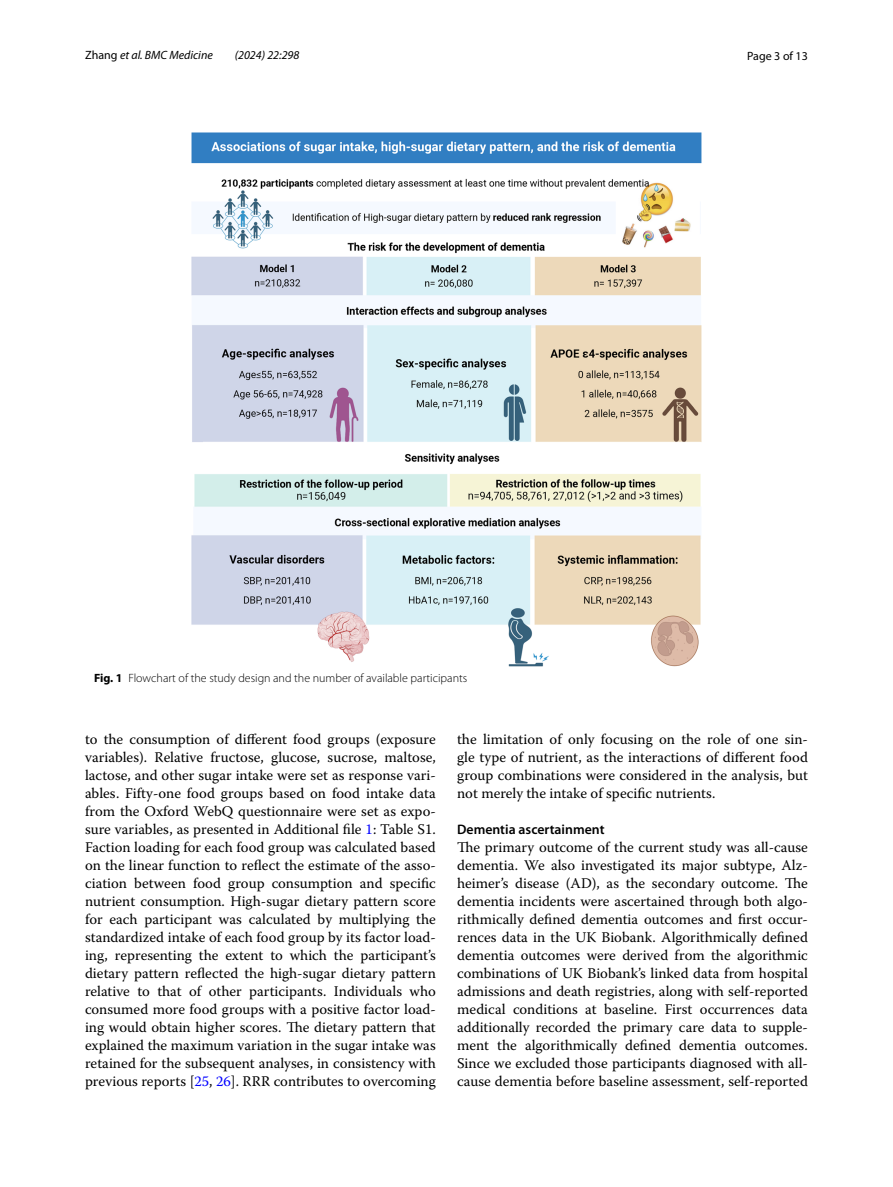
<style>
.page{position:relative;width:893px;height:1187px;background:#fff}
.page>*{position:absolute;margin:0;border:0;box-sizing:border-box;transform-origin:0 0}
.t1{font:14.7px/18px "Warnock Pro";color:#000;text-align:justify}
.t2{font:600 13.8px "Myriad Pro";color:#000}
.t3{font:300 12px "Myriad Pro";color:#000}
.t4{font:italic 12px "Myriad Pro";color:#000}
.t5{font:12px "Myriad Pro";color:#000}
.s1{font-style:normal}
.s2{font-weight:700}
.s3{color:#00f}
</style>
<div class="page">
<img style="left:191px;top:133px;width:511px;height:533px">
<p class="t4" style="left:85px;top:48px;width:129px"><span class="s1">Zhang</span> et al. BMC Medicine</p>
<p class="t4" style="left:235px;top:48px;width:66px">(2024) 22:298</p>
<p class="t5" style="left:747px;top:48px;width:62px">Page 3 of 13</p>
<p class="t3" style="left:94px;top:671px;width:375px"><span class="s2">Fig. 1</span> Flowchart of the study design and the number of available participants</p>
<p class="t1" style="left:85px;top:729px;width:352px">to the consumption of different food groups (exposure variables). Relative fructose, glucose, sucrose, maltose, lactose, and other sugar intake were set as response vari&shy;ables. Fifty-one food groups based on food intake data from the Oxford WebQ questionnaire were set as expo&shy;sure variables, as presented in Additional file <span class="s3">1</span>: Table S1.<br>Faction loading for each food group was calculated based on the linear function to reflect the estimate of the asso&shy;ciation between food group consumption and specific nutrient consumption. High-sugar dietary pattern score for each participant was calculated by multiplying the standardized intake of each food group by its factor load&shy;ing, representing the extent to which the participant’s dietary pattern reflected the high-sugar dietary pattern relative to that of other participants. Individuals who consumed more food groups with a positive factor load&shy;ing would obtain higher scores. The dietary pattern that explained the maximum variation in the sugar intake was retained for the subsequent analyses, in consistency with previous reports [<span class="s3">25</span>, <span class="s3">26</span>]. RRR contributes to overcoming</p>
<p class="t1" style="left:457px;top:729px;width:352px">the limitation of only focusing on the role of one sin&shy;gle type of nutrient, as the interactions of different food group combinations were considered in the analysis, but not merely the intake of specific nutrients.</p>
<p class="t2" style="left:457px;top:820px;width:149px">Dementia ascertainment</p>
<p class="t1" style="left:457px;top:837px;width:352px">The primary outcome of the current study was all-cause dementia. We also investigated its major subtype, Alz&shy;heimer’s disease (AD), as the secondary outcome. The dementia incidents were ascertained through both algo&shy;rithmically defined dementia outcomes and first occur&shy;rences data in the UK Biobank. Algorithmically defined dementia outcomes were derived from the algorithmic combinations of UK Biobank’s linked data from hospital admissions and death registries, along with self-reported medical conditions at baseline. First occurrences data additionally recorded the primary care data to supple&shy;ment the algorithmically defined dementia outcomes.<br>Since we excluded those participants diagnosed with all&shy;cause dementia before baseline assessment, self-reported</p>
</div>
